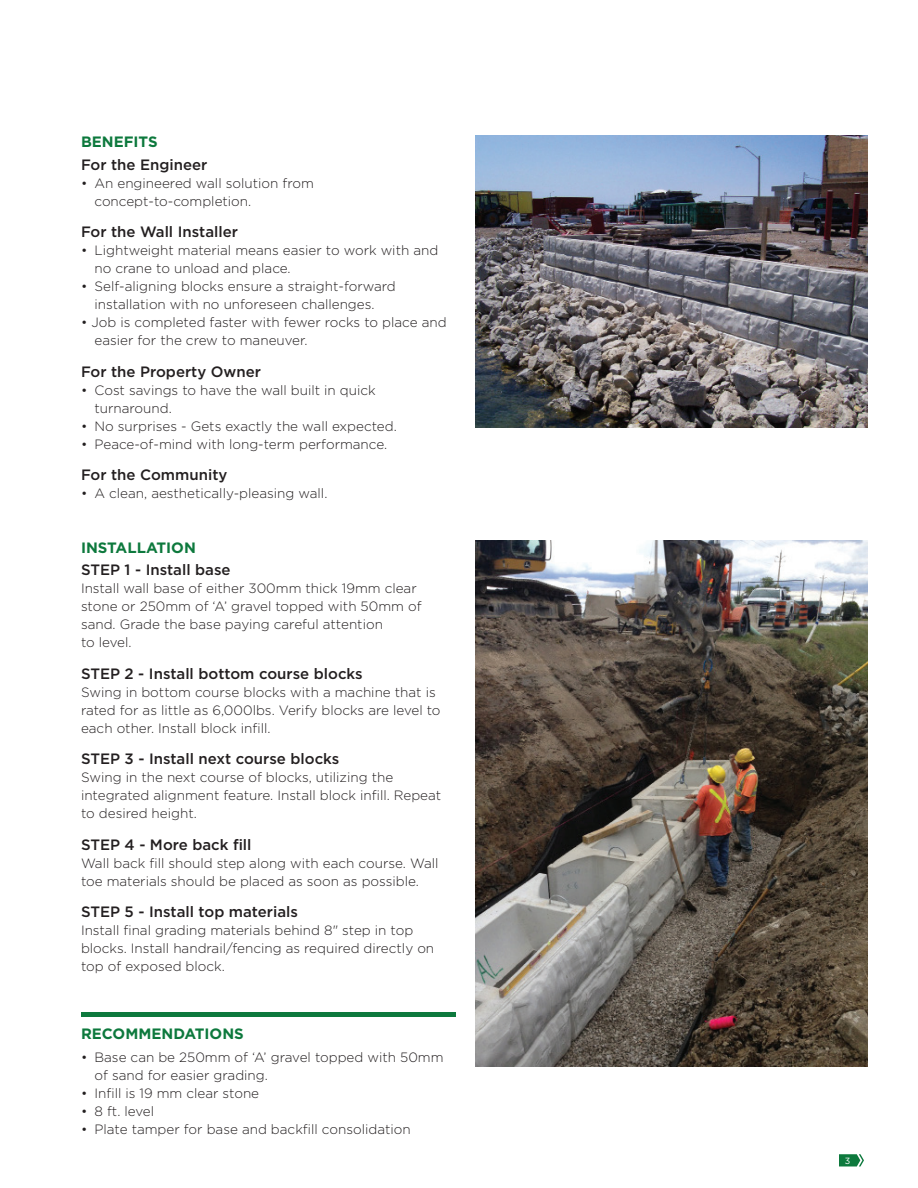
<style>
.page{position:relative;width:918px;height:1188px;background:#fff}
.page>*{position:absolute;margin:0;border:0;box-sizing:border-box;transform-origin:0 0}
.t1{font:500 15px "Gotham";color:#231f20}
.t2{font:700 15px "Gotham";color:#0d793d}
.t3{font:300 13.5px/18px "Gotham";color:#231f20}
.t4{font:9px "Gotham";color:#fff}
</style>
<div class="page">
<svg style="left:839px;top:1154px;width:25px;height:12px"></svg>
<img style="left:476px;top:541px;width:391px;height:525px">
<hr style="left:81px;top:1012px;width:374px;height:4px;background:#0d793d">
<img style="left:476px;top:135px;width:391px;height:293px">
<p class="t2" style="left:81px;top:132px;width:78px">BENEFITS</p>
<p class="t1" style="left:81px;top:154px;width:128px">For the Engineer</p>
<p class="t3" style="left:94px;top:173px;width:221px;text-indent:-14px">• An engineered wall solution from concept-to-completion.</p>
<p class="t1" style="left:81px;top:222px;width:158px">For the Wall Installer</p>
<p class="t3" style="left:94px;top:241px;width:345px;text-indent:-14px">• Lightweight material means easier to work with and no crane to unload and place.</p>
<p class="t3" style="left:81px;top:277px;width:316px;text-align:center">• Self-aligning blocks ensure a straight-forward installation with no unforeseen challenges.</p>
<p class="t3" style="left:94px;top:313px;width:354px;text-indent:-14px">• Job is completed faster with fewer rocks to place and easier for the crew to maneuver.</p>
<p class="t1" style="left:81px;top:361px;width:182px">For the Property Owner</p>
<p class="t3" style="left:94px;top:380px;width:283px;text-indent:-14px">• Cost savings to have the wall built in quick turnaround.</p>
<p class="t3" style="left:81px;top:416px;width:317px">• No surprises - Gets exactly the wall expected.</p>
<p class="t3" style="left:81px;top:434px;width:308px">• Peace-of-mind with long-term performance.</p>
<p class="t1" style="left:81px;top:465px;width:148px">For the Community</p>
<p class="t3" style="left:81px;top:484px;width:248px">• A clean, aesthetically-pleasing wall.</p>
<p class="t2" style="left:81px;top:537px;width:116px">INSTALLATION</p>
<p class="t1" style="left:81px;top:560px;width:151px">STEP 1 - Install base</p>
<p class="t3" style="left:81px;top:579px;width:342px">Install wall base of either 300mm thick 19mm clear stone or 250mm of ‘A’ gravel topped with 50mm of sand. Grade the base paying careful attention<br>to level.</p>
<p class="t1" style="left:81px;top:664px;width:283px">STEP 2 - Install bottom course blocks</p>
<p class="t3" style="left:81px;top:683px;width:361px">Swing in bottom course blocks with a machine that is rated for as little as 6,000lbs. Verify blocks are level to each other. Install block infill.</p>
<p class="t1" style="left:81px;top:749px;width:260px">STEP 3 - Install next course blocks</p>
<p class="t3" style="left:81px;top:768px;width:362px">Swing in the next course of blocks, utilizing the integrated alignment feature. Install block infill. Repeat to desired height.</p>
<p class="t1" style="left:81px;top:835px;width:172px">STEP 4 - More back fill</p>
<p class="t3" style="left:81px;top:854px;width:359px">Wall back fill should step along with each course. Wall toe materials should be placed as soon as possible.</p>
<p class="t1" style="left:81px;top:902px;width:218px">STEP 5 - Install top materials</p>
<p class="t3" style="left:81px;top:921px;width:355px">Install final grading materials behind 8" step in top blocks. Install handrail/fencing as required directly on top of exposed block.</p>
<p class="t2" style="left:81px;top:1024px;width:164px">RECOMMENDATIONS</p>
<p class="t3" style="left:94px;top:1048px;width:351px;text-indent:-14px">• Base can be 250mm of ‘A’ gravel topped with 50mm of sand for easier grading.</p>
<p class="t3" style="left:81px;top:1084px;width:180px">• Infill is 19 mm clear stone</p>
<p class="t3" style="left:81px;top:1102px;width:75px">• 8 ft. level</p>
<p class="t3" style="left:81px;top:1120px;width:331px">• Plate tamper for base and backfill consolidation</p>
<p class="t4" style="left:845px;top:1155px;width:7px">3</p>
</div>
